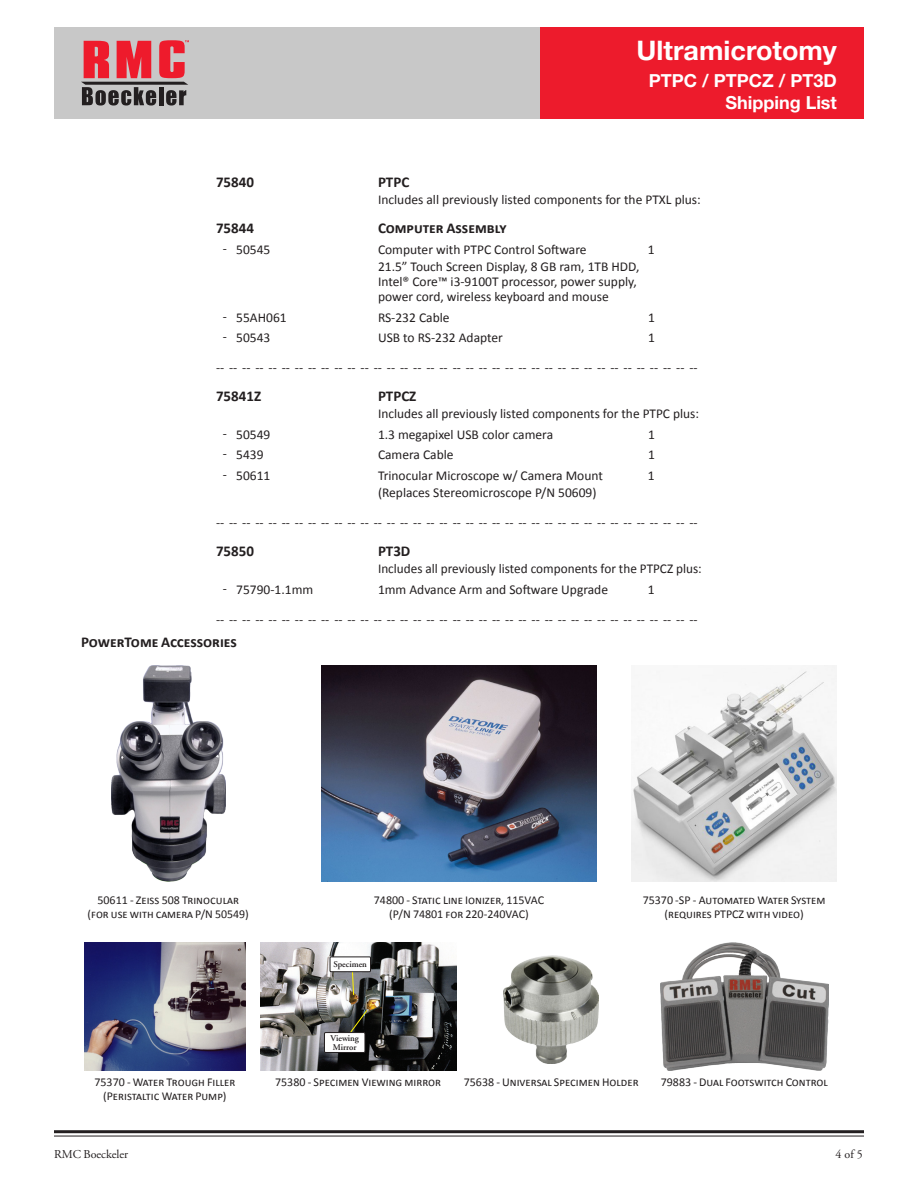
<style>
.page{position:relative;width:918px;height:1188px;background:#fff}
.page>*{position:absolute;margin:0;border:0;box-sizing:border-box;transform-origin:0 0}
.t1{font:700 27px "Helvetica Neue LT Std";color:#fff}
.Header_Right{font:700 18px "Helvetica Neue LT Std";color:#fff}
.List_Head{font:700 15px "Calibri";color:#231f20}
.List_Note{font:13.5px/15px "Calibri";color:#231f20}
.Body{font:13.5px "Calibri";color:#231f20}
.t2{font:12px/14.4px "Calibri";color:#231f20;text-align:center}
.t3{font:12px "Adobe Garamond Pro";color:#231f20}
.t4{font:600 8.7px/8.7px "Adobe Garamond";color:#231f20}
</style>
<div class="page">
<div style="left:54px;top:27px;width:540px;height:92px;background:#c8c8c8"></div>
<hr style="left:54px;top:1136px;width:810px;height:1px;background:#231f20">
<hr style="left:54px;top:1130px;width:810px;height:3px;background:#231f20">
<svg style="left:81px;top:40px;width:108px;height:66px"></svg>
<div style="left:540px;top:27px;width:324px;height:92px;background:#ed1b2c"></div>
<img style="left:84px;top:942px;width:161px;height:128px">
<img style="left:660px;top:942px;width:169px;height:128px">
<img style="left:260px;top:942px;width:196px;height:128px">
<svg style="left:347px;top:972px;width:21px;height:64px"></svg>
<div style="left:330px;top:957px;width:41px;height:15px;background:#fff"></div>
<div style="left:330px;top:957px;width:41px;height:15px;border:1px solid #231f20"></div>
<div style="left:324px;top:1033px;width:41px;height:19px;background:#fff"></div>
<div style="left:324px;top:1032px;width:41px;height:21px;border:1px solid #231f20"></div>
<img style="left:504px;top:956px;width:94px;height:108px">
<img style="left:111px;top:665px;width:114px;height:216px">
<img style="left:631px;top:665px;width:206px;height:216px">
<img style="left:321px;top:665px;width:276px;height:216px">
<h1 class="t1" style="left:637px;top:33px;width:202px">Ultramicrotomy</h1>
<p class="Header_Right" style="left:649px;top:69px;width:190px">PTPC / PTPCZ / PT3D</p>
<p class="Header_Right" style="left:725px;top:91px;width:113px">Shipping List</p>
<p class="List_Head" style="left:216px;top:172px;width:40px">75840</p>
<p class="List_Head" style="left:378px;top:172px;width:33px">PTPC</p>
<p class="List_Note" style="left:378px;top:192px;width:324px">Includes all previously listed components for the PTXL plus:</p>
<p class="List_Head" style="left:216px;top:219px;width:40px">75844</p>
<p class="List_Head" style="left:378px;top:219px;width:130px">Computer Assembly</p>
<p class="List_Note" style="left:223px;top:241px;width:49px">ͳ 50545</p>
<p class="List_Note" style="left:378px;top:241px;width:210px">Computer with PTPC Control Software</p>
<p class="List_Note" style="left:648px;top:241px;width:8px">1</p>
<p class="List_Note" style="left:378px;top:259px;width:263px">21.5” Touch Screen Display, 8 GB ram, 1TB HDD,<br>Intel® Core™ i3-9100T processor, power supply, power cord, wireless keyboard and mouse</p>
<p class="List_Note" style="left:223px;top:309px;width:65px">ͳ 55AH061</p>
<p class="List_Note" style="left:378px;top:309px;width:73px">RS-232 Cable</p>
<p class="List_Note" style="left:648px;top:309px;width:8px">1</p>
<p class="List_Note" style="left:223px;top:330px;width:49px">ͳ 50543</p>
<p class="List_Note" style="left:378px;top:330px;width:127px">USB to RS-232 Adapter</p>
<p class="List_Note" style="left:648px;top:330px;width:8px">1</p>
<p class="Body" style="left:216px;top:359px;width:483px">-- -- -- -- -- -- -- -- -- -- -- -- -- -- -- -- -- -- -- -- -- -- -- -- -- -- -- -- -- -- -- -- -- -- -- -- --</p>
<p class="List_Head" style="left:216px;top:386px;width:47px">75841Z</p>
<p class="List_Head" style="left:378px;top:386px;width:40px">PTPCZ</p>
<p class="List_Note" style="left:378px;top:406px;width:322px">Includes all previously listed components for the PTPC plus:</p>
<p class="List_Note" style="left:223px;top:426px;width:49px">ͳ 50549</p>
<p class="List_Note" style="left:378px;top:426px;width:177px">1.3 megapixel USB color camera</p>
<p class="List_Note" style="left:648px;top:426px;width:8px">1</p>
<p class="List_Note" style="left:223px;top:447px;width:42px">ͳ 5439</p>
<p class="List_Note" style="left:378px;top:447px;width:77px">Camera Cable</p>
<p class="List_Note" style="left:648px;top:447px;width:8px">1</p>
<p class="List_Note" style="left:223px;top:467px;width:49px">ͳ 50611</p>
<p class="List_Note" style="left:378px;top:467px;width:226px">Trinocular Microscope w/ Camera Mount</p>
<p class="List_Note" style="left:648px;top:467px;width:8px">1</p>
<p class="List_Note" style="left:378px;top:485px;width:220px">(Replaces Stereomicroscope P/N 50609)</p>
<p class="Body" style="left:216px;top:514px;width:483px">-- -- -- -- -- -- -- -- -- -- -- -- -- -- -- -- -- -- -- -- -- -- -- -- -- -- -- -- -- -- -- -- -- -- -- -- --</p>
<p class="List_Head" style="left:216px;top:541px;width:40px">75850</p>
<p class="List_Head" style="left:378px;top:541px;width:34px">PT3D</p>
<p class="List_Note" style="left:378px;top:561px;width:325px">Includes all previously listed components for the PTPCZ plus:</p>
<p class="List_Note" style="left:223px;top:581px;width:92px">ͳ 75790-1.1mm</p>
<p class="List_Note" style="left:378px;top:581px;width:232px">1mm Advance Arm and Software Upgrade</p>
<p class="List_Note" style="left:648px;top:581px;width:8px">1</p>
<p class="Body" style="left:216px;top:611px;width:483px">-- -- -- -- -- -- -- -- -- -- -- -- -- -- -- -- -- -- -- -- -- -- -- -- -- -- -- -- -- -- -- -- -- -- -- -- --</p>
<p class="List_Head" style="left:81px;top:633px;width:157px">PowerTome Accessories</p>
<p class="t2" style="left:88px;top:892px;width:163px">50611 - Zeiss 508 Trinocular (for use with camera P/N 50549)</p>
<p class="t2" style="left:643px;top:892px;width:184px">75370 -SP - Automated Water System (requires PTPCZ with video)</p>
<p class="t2" style="left:374px;top:892px;width:172px">74800 - Static Line Ionizer, 115VAC (P/N 74801 for 220-240VAC)</p>
<p class="t4" style="left:334px;top:960px;width:35px">Specimen</p>
<p class="t4" style="left:330px;top:1034px;width:30px">Viewing<br>Mirror</p>
<p class="t2" style="left:275px;top:1074px;width:167px">75380 - Specimen Viewing mirror</p>
<p class="t2" style="left:464px;top:1074px;width:176px">75638 - Universal Specimen Holder</p>
<p class="t2" style="left:94px;top:1074px;width:142px">75370 - Water Trough Filler (Peristaltic Water Pump)</p>
<p class="t2" style="left:661px;top:1074px;width:169px">79883 - Dual Footswitch Control</p>
<p class="t3" style="left:54px;top:1147px;width:76px">RMC Boeckeler</p>
<p class="t3" style="left:836px;top:1147px;width:29px">4 of 5</p>
</div>
